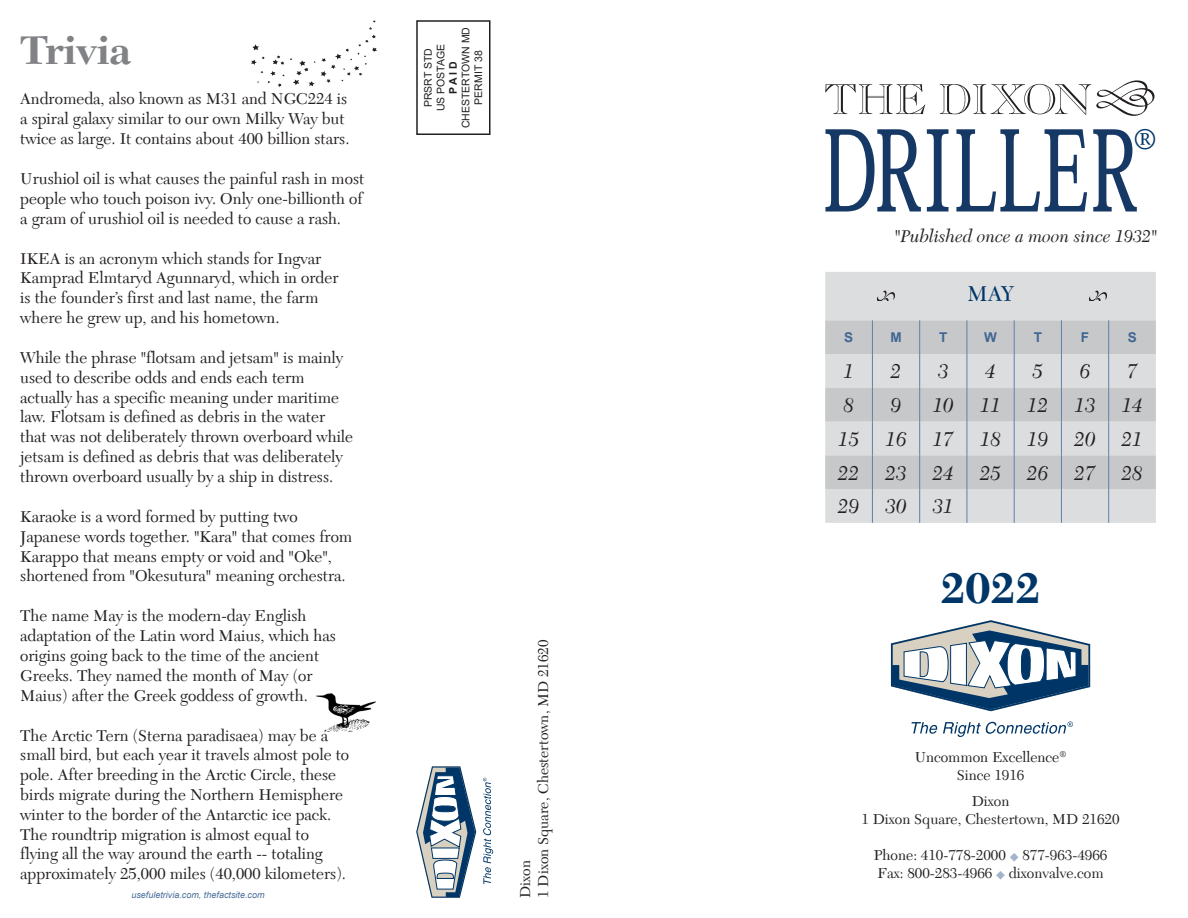
<style>
.page{position:relative;width:1188px;height:918px;background:#fff}
.page>*{position:absolute;margin:0;border:0;box-sizing:border-box;transform-origin:0 0}
.t1{font:700 45px "New Caledonia";color:#003667}
.t2{font:700 42px "New Caledonia";color:#808285}
.t3{font:30px "New Caledonia";color:#003667}
.t4{font:22.5px "New Caledonia";color:#003667}
.t5{font:italic 21px "New Caledonia";color:#231f20}
.t6{font:italic 18px "New Caledonia";color:#231f20}
.t7{font:16.5px/19.8px "New Caledonia";color:#231f20}
.t8{font:15px "New Caledonia";color:#231f20}
.t9{font:700 13.5px "Arial";color:#3f6692}
.t10{font:10.5px "Arial";color:#231f20}
.t11{font:700 10.5px "Arial";color:#231f20}
.t12{font:italic 9px "Arial";color:#4a6e98}
.s1{color:#a3b3cd}
</style>
<div class="page">
<svg style="left:825px;top:84px;width:100px;height:30px"></svg>
<svg style="left:940px;top:81px;width:215px;height:35px"></svg>
<svg style="left:825px;top:129px;width:96px;height:82px"></svg>
<svg style="left:927px;top:129px;width:22px;height:82px"></svg>
<svg style="left:956px;top:129px;width:131px;height:82px"></svg>
<svg style="left:1093px;top:129px;width:44px;height:82px"></svg>
<div style="left:416px;top:20px;width:74px;height:115px;border:2px solid #231f20"></div>
<div style="left:825px;top:272px;width:331px;height:251px;background:#dcdddf"></div>
<div style="left:825px;top:320px;width:331px;height:34px;background:#c7c8ca"></div>
<svg style="left:825px;top:388px;width:331px;height:101px;background:#cdced0"></svg>
<hr style="left:872px;top:354px;width:1px;height:34px;background:#6180a7">
<hr style="left:919px;top:354px;width:1px;height:34px;background:#6180a7">
<hr style="left:967px;top:354px;width:1px;height:34px;background:#6180a7">
<hr style="left:1014px;top:354px;width:1px;height:34px;background:#6180a7">
<hr style="left:1061px;top:354px;width:1px;height:34px;background:#6180a7">
<hr style="left:1108px;top:354px;width:1px;height:34px;background:#6180a7">
<hr style="left:872px;top:388px;width:1px;height:34px;background:#6180a7">
<hr style="left:919px;top:388px;width:1px;height:34px;background:#6180a7">
<hr style="left:967px;top:388px;width:1px;height:34px;background:#6180a7">
<hr style="left:1014px;top:388px;width:1px;height:34px;background:#6180a7">
<hr style="left:1061px;top:388px;width:1px;height:34px;background:#6180a7">
<hr style="left:1108px;top:388px;width:1px;height:34px;background:#6180a7">
<hr style="left:872px;top:422px;width:1px;height:33px;background:#6180a7">
<hr style="left:919px;top:422px;width:1px;height:33px;background:#6180a7">
<hr style="left:967px;top:422px;width:1px;height:33px;background:#6180a7">
<hr style="left:1014px;top:422px;width:1px;height:33px;background:#6180a7">
<hr style="left:1061px;top:422px;width:1px;height:33px;background:#6180a7">
<hr style="left:1108px;top:422px;width:1px;height:33px;background:#6180a7">
<hr style="left:872px;top:455px;width:1px;height:34px;background:#6180a7">
<hr style="left:919px;top:455px;width:1px;height:34px;background:#6180a7">
<hr style="left:967px;top:455px;width:1px;height:34px;background:#6180a7">
<hr style="left:1014px;top:455px;width:1px;height:34px;background:#6180a7">
<hr style="left:1061px;top:455px;width:1px;height:34px;background:#6180a7">
<hr style="left:1108px;top:455px;width:1px;height:34px;background:#6180a7">
<hr style="left:872px;top:489px;width:1px;height:34px;background:#6180a7">
<hr style="left:919px;top:489px;width:1px;height:34px;background:#6180a7">
<hr style="left:967px;top:489px;width:1px;height:34px;background:#6180a7">
<hr style="left:1014px;top:489px;width:1px;height:34px;background:#6180a7">
<hr style="left:1061px;top:489px;width:1px;height:34px;background:#6180a7">
<hr style="left:1108px;top:489px;width:1px;height:34px;background:#6180a7">
<hr style="left:872px;top:320px;width:1px;height:34px;background:#6180a7">
<hr style="left:919px;top:320px;width:1px;height:34px;background:#6180a7">
<hr style="left:967px;top:320px;width:1px;height:34px;background:#6180a7">
<hr style="left:1014px;top:320px;width:1px;height:34px;background:#6180a7">
<hr style="left:1061px;top:320px;width:1px;height:34px;background:#6180a7">
<hr style="left:1108px;top:320px;width:1px;height:34px;background:#6180a7">
<svg style="left:877px;top:291px;width:18px;height:9px"></svg>
<svg style="left:1089px;top:291px;width:18px;height:9px"></svg>
<svg style="left:891px;top:620px;width:199px;height:91px"></svg>
<svg style="left:912px;top:721px;width:161px;height:16px"></svg>
<svg style="left:416px;top:766px;width:60px;height:132px"></svg>
<svg style="left:483px;top:778px;width:10px;height:106px"></svg>
<img style="left:316px;top:694px;width:60px;height:37px">
<img style="left:251px;top:20px;width:126px;height:66px">
<p class="t2" style="left:20px;top:25px;width:113px">Trivia</p>
<p class="t7" style="left:20px;top:89px;width:331px">Andromeda, also known as M31 and NGC224 is a spiral galaxy similar to our own Milky Way but twice as large. It contains about 400 billion stars.</p>
<p class="t7" style="left:20px;top:169px;width:346px;text-align:justify">Urushiol oil is what causes the painful rash in most people who touch poison ivy. Only one-billionth of a gram of urushiol oil is needed to cause a rash.</p>
<p class="t7" style="left:20px;top:249px;width:320px">IKEA is an acronym which stands for Ingvar Kamprad Elmtaryd Agunnaryd, which in order is the founder’s first and last name, the farm where he grew up, and his hometown.</p>
<p class="t7" style="left:20px;top:348px;width:334px">While the phrase "flotsam and jetsam" is mainly used to describe odds and ends each term actually has a specific meaning under maritime law. Flotsam is defined as debris in the water that was not deliberately thrown overboard while jetsam is defined as debris that was deliberately thrown overboard usually by a ship in distress.</p>
<p class="t7" style="left:20px;top:507px;width:334px">Karaoke is a word formed by putting two Japanese words together. "Kara" that comes from Karappo that means empty or void and "Oke", shortened from "Okesutura" meaning orchestra.</p>
<p class="t7" style="left:20px;top:606px;width:317px">The name May is the modern-day English adaptation of the Latin word Maius, which has origins going back to the time of the ancient Greeks. They named the month of May (or Maius) after the Greek goddess of growth.</p>
<p class="t7" style="left:20px;top:726px;width:330px">The Arctic Tern (Sterna paradisaea) may be a small bird, but each year it travels almost pole to pole. After breeding in the Arctic Circle, these birds migrate during the Northern Hemisphere winter to the border of the Antarctic ice pack.<br>The roundtrip migration is almost equal to flying all the way around the earth -- totaling approximately 25,000 miles (40,000 kilometers).</p>
<p class="t12" style="left:131px;top:889px;width:135px">usefuletrivia.com, thefactsite.com</p>
<p class="t10" style="left:459px;top:128px;width:103px;rotate:-90deg">CHESTERTOWN MD</p>
<p class="t10" style="left:421px;top:107px;width:61px;rotate:-90deg">PRSRT STD</p>
<p class="t10" style="left:433px;top:111px;width:69px;rotate:-90deg">US POSTAGE</p>
<p class="t10" style="left:471px;top:105px;width:56px;rotate:-90deg">PERMIT 38</p>
<p class="t11" style="left:446px;top:94px;width:34px;rotate:-90deg">P A I D</p>
<p class="t8" style="left:535px;top:898px;width:260px;rotate:-90deg">1 Dixon Square, Chestertown, MD 21620</p>
<p class="t8" style="left:517px;top:898px;width:39px;rotate:-90deg">Dixon</p>
<p class="t3" style="left:1133px;top:122px;width:25px">®</p>
<p class="t6" style="left:894px;top:226px;width:264px">"Published once a moon since 1932"</p>
<p class="t4" style="left:967px;top:281px;width:49px">MAY</p>
<p class="t9" style="left:844px;top:328px;width:11px">S</p>
<p class="t9" style="left:890px;top:328px;width:13px">M</p>
<p class="t9" style="left:939px;top:328px;width:10px">T</p>
<p class="t9" style="left:984px;top:328px;width:14px">W</p>
<p class="t9" style="left:1034px;top:328px;width:10px">T</p>
<p class="t9" style="left:1081px;top:328px;width:10px">F</p>
<p class="t9" style="left:1128px;top:328px;width:11px">S</p>
<p class="t5" style="left:844px;top:360px;width:12px">1</p>
<p class="t5" style="left:891px;top:360px;width:12px">2</p>
<p class="t5" style="left:938px;top:360px;width:12px">3</p>
<p class="t5" style="left:985px;top:360px;width:12px">4</p>
<p class="t5" style="left:1033px;top:360px;width:12px">5</p>
<p class="t5" style="left:1080px;top:360px;width:12px">6</p>
<p class="t5" style="left:1127px;top:360px;width:12px">7</p>
<p class="t5" style="left:844px;top:394px;width:12px">8</p>
<p class="t5" style="left:891px;top:394px;width:12px">9</p>
<p class="t5" style="left:933px;top:394px;width:22px">10</p>
<p class="t5" style="left:980px;top:394px;width:22px">11</p>
<p class="t5" style="left:1027px;top:394px;width:22px">12</p>
<p class="t5" style="left:1075px;top:394px;width:22px">13</p>
<p class="t5" style="left:1122px;top:394px;width:22px">14</p>
<p class="t5" style="left:838px;top:427px;width:22px">15</p>
<p class="t5" style="left:886px;top:427px;width:22px">16</p>
<p class="t5" style="left:933px;top:427px;width:22px">17</p>
<p class="t5" style="left:980px;top:427px;width:22px">18</p>
<p class="t5" style="left:1027px;top:427px;width:22px">19</p>
<p class="t5" style="left:1075px;top:427px;width:22px">20</p>
<p class="t5" style="left:1122px;top:427px;width:22px">21</p>
<p class="t5" style="left:838px;top:461px;width:22px">22</p>
<p class="t5" style="left:886px;top:461px;width:22px">23</p>
<p class="t5" style="left:933px;top:461px;width:22px">24</p>
<p class="t5" style="left:980px;top:461px;width:22px">25</p>
<p class="t5" style="left:1027px;top:461px;width:22px">26</p>
<p class="t5" style="left:1075px;top:461px;width:22px">27</p>
<p class="t5" style="left:1122px;top:461px;width:22px">28</p>
<p class="t5" style="left:838px;top:495px;width:22px">29</p>
<p class="t5" style="left:886px;top:495px;width:22px">30</p>
<p class="t5" style="left:933px;top:495px;width:22px">31</p>
<p class="t1" style="left:941px;top:562px;width:102px">2022</p>
<p class="t8" style="left:915px;top:749px;width:153px">Uncommon Excellence<sup>®</sup></p>
<p class="t8" style="left:957px;top:767px;width:69px">Since 1916</p>
<p class="t8" style="left:972px;top:793px;width:39px">Dixon</p>
<p class="t8" style="left:861px;top:811px;width:260px">1 Dixon Square, Chestertown, MD 21620</p>
<p class="t8" style="left:874px;top:847px;width:235px">Phone: 410-778-2000 <span class="s1">◆</span> 877-963-4966</p>
<p class="t8" style="left:877px;top:865px;width:228px">Fax: 800-283-4966 <span class="s1">◆</span> dixonvalve.com</p>
</div>
